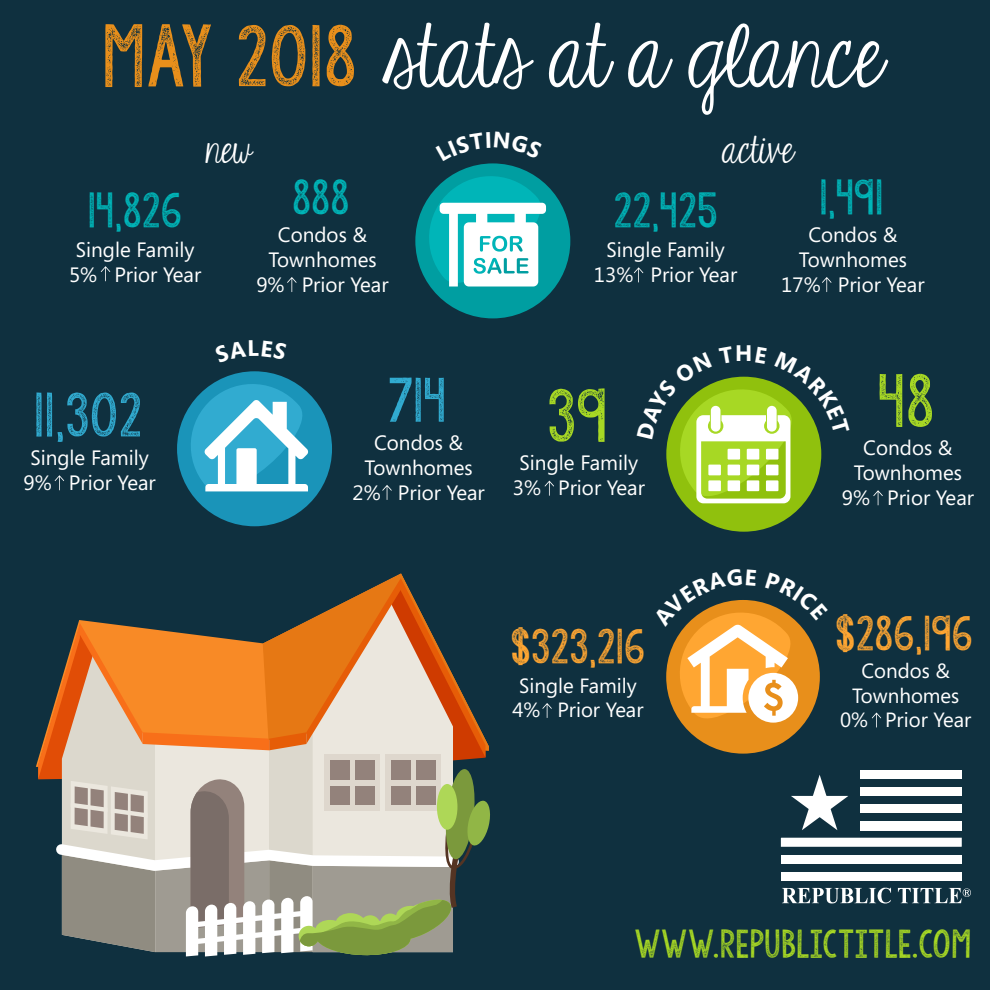
<style>
.page{position:relative;width:990px;height:990px;background:#0f303f}
.page>*{position:absolute;margin:0;border:0;box-sizing:border-box;transform-origin:0 0}
.t1{font:91.25px "KG Eyes Wide Open";color:#fff}
.t2{font:60.25px "KG Allof Me";color:#a7d824}
.t3{font:50px "KG Allof Me";color:#31abd0}
.t4{font:40px "KG Allof Me";color:#00b5b8}
.t5{font:39.5px "KG Allof Me";color:#ffa632}
.t6{font:38.75px "KG Eyes Wide Open";color:#fff}
.t7{font:31.75px "KG Allof Me";color:#a7d824}
.t8{font:700 22.5px "Segoe";color:#fff}
.t9{font:20.75px/25px "Segoe";color:#fff;text-align:center}
.t10{font:20.5px/24.8px "Segoe";color:#fff;text-align:center}
.s1{font-family:"KG Allof Me";font-size:70px;color:#e88f1b}
</style>
<div class="page">
<svg style="left:38px;top:578px;width:452px;height:379px"></svg>
<svg style="left:781px;top:838px;width:181px;height:9px"></svg>
<div style="left:781px;top:872px;width:181px;height:9px;background:#fff"></div>
<div style="left:781px;top:855px;width:181px;height:9px;background:#fff"></div>
<svg style="left:791px;top:775px;width:57px;height:55px"></svg>
<div style="left:861px;top:821px;width:101px;height:9px;background:#fff"></div>
<div style="left:860px;top:804px;width:102px;height:9px;background:#fff"></div>
<div style="left:860px;top:770px;width:102px;height:9px;background:#fff"></div>
<div style="left:861px;top:787px;width:101px;height:9px;background:#fff"></div>
<svg style="left:782px;top:887px;width:109px;height:17px"></svg>
<svg style="left:898px;top:888px;width:73px;height:15px"></svg>
<div style="left:177px;top:371px;width:155px;height:155px;background:#1a94b9;border-radius:50%"></div>
<svg style="left:184px;top:377px;width:137px;height:135px"></svg>
<svg style="left:55px;top:475px;width:9px;height:15px"></svg>
<svg style="left:382px;top:485px;width:10px;height:15px"></svg>
<div style="left:666px;top:377px;width:155px;height:155px;background:#90c10d;border-radius:50%"></div>
<svg style="left:545px;top:481px;width:9px;height:15px"></svg>
<svg style="left:873px;top:490px;width:10px;height:15px"></svg>
<svg style="left:542px;top:703px;width:10px;height:15px"></svg>
<div style="left:666px;top:600px;width:154px;height:154px;background:#e88f1b;border-radius:50%"></div>
<svg style="left:872px;top:713px;width:9px;height:15px"></svg>
<div style="left:415px;top:163px;width:155px;height:155px;background:#009ea1;border-radius:50%"></div>
<svg style="left:287px;top:277px;width:10px;height:15px"></svg>
<svg style="left:101px;top:266px;width:9px;height:15px"></svg>
<svg style="left:634px;top:267px;width:9px;height:16px"></svg>
<svg style="left:822px;top:277px;width:9px;height:15px"></svg>
<svg style="left:422px;top:169px;width:137px;height:135px"></svg>
<svg style="left:666px;top:376px;width:156px;height:141px"></svg>
<svg style="left:666px;top:600px;width:154px;height:139px"></svg>
<h1 class="t1" style="left:102px;top:7px;width:782px"><span class="s1">MAY 2018</span> stats at a glance</h1>
<h3 class="t6" style="left:205px;top:129px;width:47px">new</h3>
<h3 class="t6" style="left:722px;top:129px;width:73px">active</h3>
<h3 class="t4" style="left:88px;top:183px;width:96px">14,826</h3>
<p class="t9" style="left:69px;top:237px;width:134px">Single Family<br>5% Prior Year</p>
<h3 class="t4" style="left:292px;top:170px;width:59px">888</h3>
<p class="t9" style="left:256px;top:222px;width:134px">Condos &amp;<br>Townhomes<br>9% Prior Year</p>
<h3 class="t4" style="left:613px;top:183px;width:106px">22,425</h3>
<p class="t9" style="left:594px;top:237px;width:145px">Single Family<br>13% Prior Year</p>
<h3 class="t4" style="left:819px;top:170px;width:66px">1,491</h3>
<p class="t9" style="left:781px;top:222px;width:145px">Condos &amp;<br>Townhomes<br>17% Prior Year</p>
<p class="t8" style="left:735px;top:337px;width:19px">H</p>
<h3 class="t3" style="left:34px;top:382px;width:110px">11,302</h3>
<p class="t9" style="left:24px;top:444px;width:134px">Single Family<br>9% Prior Year</p>
<h3 class="t3" style="left:388px;top:367px;width:60px">714</h3>
<p class="t9" style="left:353px;top:430px;width:134px">Condos &amp;<br>Townhomes<br>2% Prior Year</p>
<h2 class="t2" style="left:547px;top:376px;width:62px">39</h2>
<p class="t9" style="left:513px;top:450px;width:134px">Single Family<br>3% Prior Year</p>
<h2 class="t2" style="left:878px;top:361px;width:58px">48</h2>
<p class="t9" style="left:842px;top:435px;width:134px">Condos &amp;<br>Townhomes<br>9% Prior Year</p>
<h3 class="t5" style="left:511px;top:620px;width:136px">$323,216</h3>
<p class="t10" style="left:512px;top:672px;width:133px">Single Family<br>4% Prior Year</p>
<h3 class="t5" style="left:835px;top:607px;width:139px">$286,196</h3>
<p class="t10" style="left:840px;top:658px;width:133px">Condos &amp;<br>Townhomes<br>0% Prior Year</p>
<h3 class="t7" style="left:634px;top:923px;width:339px">WWW.REPUBLICTITLE.COM</h3>
</div>
